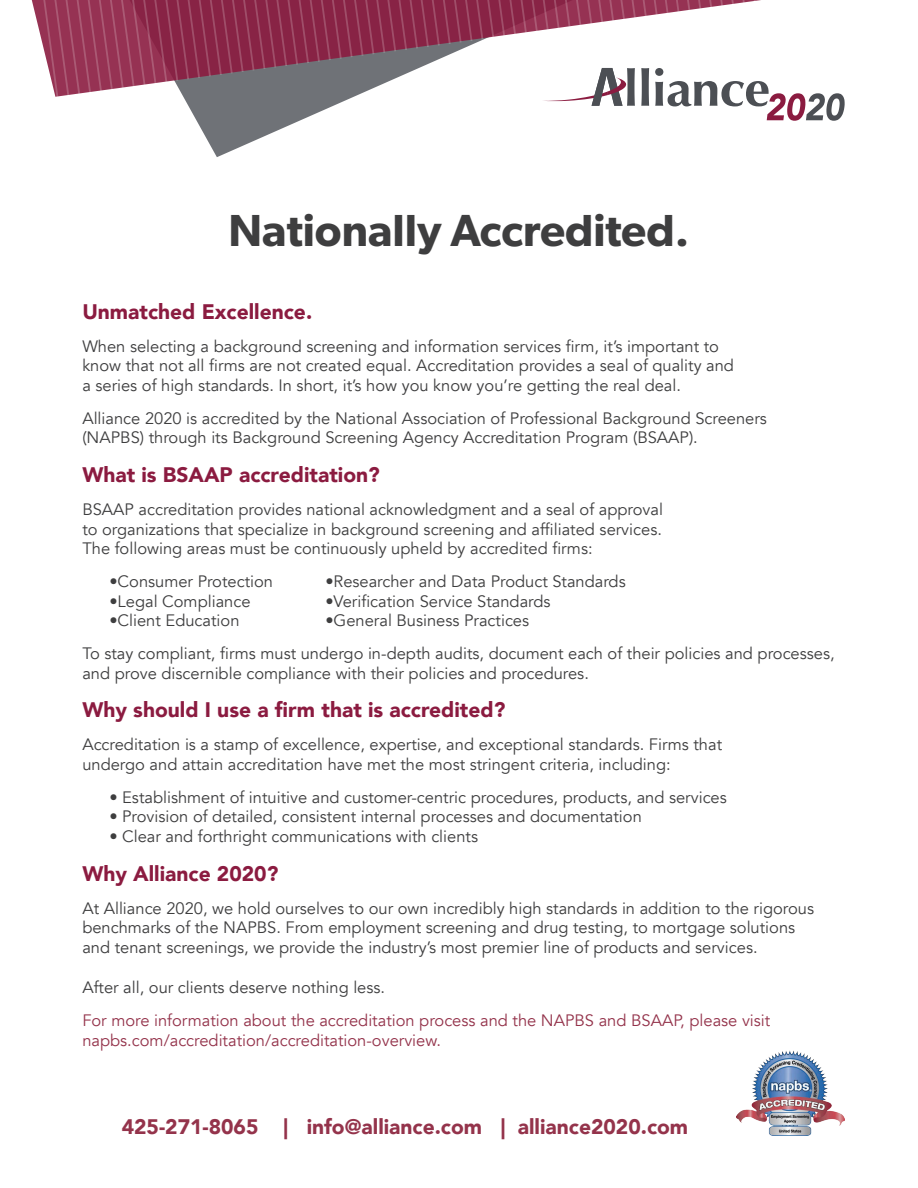
<style>
.page{position:relative;width:918px;height:1188px;background:#fff}
.page>*{position:absolute;margin:0;border:0;box-sizing:border-box;transform-origin:0 0}
.t1{font:600 45px "Gibson";color:#3e3e3f}
.t2{font:900 21px "Avenir";color:#8b1b40}
.t3{font:900 21px "Avenir";color:#94334b}
.t4{font:16.5px/19.5px "Avenir";color:#3e3e3f}
.t5{font:16.5px/19.5px "Avenir";color:#94334b}
</style>
<div class="page">
<img style="left:737px;top:1051px;width:108px;height:84px">
<svg style="left:184px;top:99px;width:466px;height:58px"></svg>
<svg style="left:31px;top:0;width:730px;height:99px"></svg>
<svg style="left:641px;top:68px;width:8px;height:38px"></svg>
<svg style="left:655px;top:68px;width:190px;height:53px"></svg>
<svg style="left:542px;top:68px;width:93px;height:38px"></svg>
<h1 class="t1" style="left:229px;top:204px;width:462px">Nationally Accredited.</h1>
<p class="t2" style="left:82px;top:294px;width:231px">Unmatched Excellence.</p>
<p class="t4" style="left:82px;top:337px;width:653px">When selecting a background screening and information services firm, it’s important to know that not all firms are not created equal. Accreditation provides a seal of quality and a series of high standards. In short, it’s how you know you’re getting the real deal.</p>
<p class="t4" style="left:82px;top:409px;width:686px">Alliance 2020 is accredited by the National Association of Professional Background Screeners (NAPBS) through its Background Screening Agency Accreditation Program (BSAAP).</p>
<p class="t2" style="left:82px;top:457px;width:299px">What is BSAAP accreditation?</p>
<p class="t4" style="left:82px;top:500px;width:582px;text-align:justify">BSAAP accreditation provides national acknowledgment and a seal of approval to organizations that specialize in background screening and affiliated services.<br>The following areas must be continuously upheld by accredited firms:</p>
<p class="t4" style="left:109px;top:572px;width:165px">•Consumer Protection</p>
<p class="t4" style="left:325px;top:572px;width:302px">•Researcher and Data Product Standards</p>
<p class="t4" style="left:109px;top:591px;width:143px">•Legal Compliance</p>
<p class="t4" style="left:325px;top:591px;width:227px">•Verification Service Standards</p>
<p class="t4" style="left:109px;top:611px;width:132px">•Client Education</p>
<p class="t4" style="left:82px;top:604px;width:754px;line-height:33px;text-indent:243px">•General Business Practices<br>To stay compliant, firms must undergo in-depth audits, document each of their policies and processes,</p>
<p class="t4" style="left:82px;top:663px;width:508px">and prove discernible compliance with their policies and procedures.</p>
<p class="t2" style="left:82px;top:692px;width:425px">Why should I use a firm that is accredited?</p>
<p class="t4" style="left:82px;top:735px;width:641px">Accreditation is a stamp of excellence, expertise, and exceptional standards. Firms that undergo and attain accreditation have met the most stringent criteria, including:</p>
<p class="t4" style="left:109px;top:788px;width:619px">• Establishment of intuitive and customer-centric procedures, products, and services</p>
<p class="t4" style="left:109px;top:807px;width:534px">• Provision of detailed, consistent internal processes and documentation</p>
<p class="t4" style="left:109px;top:827px;width:370px">• Clear and forthright communications with clients</p>
<p class="t2" style="left:82px;top:855px;width:198px">Why Alliance 2020?</p>
<p class="t4" style="left:82px;top:898px;width:733px">At Alliance 2020, we hold ourselves to our own incredibly high standards in addition to the rigorous benchmarks of the NAPBS. From employment screening and drug testing, to mortgage solutions and tenant screenings, we provide the industry’s most premier line of products and services.</p>
<p class="t4" style="left:82px;top:978px;width:304px">After all, our clients deserve nothing less.</p>
<p class="t5" style="left:82px;top:1011px;width:690px">For more information about the accreditation process and the NAPBS and BSAAP, please visit napbs.com/accreditation/accreditation-overview.</p>
<p class="t3" style="left:122px;top:1109px;width:568px">425-271-8065 | info@alliance.com | alliance2020.com</p>
</div>
